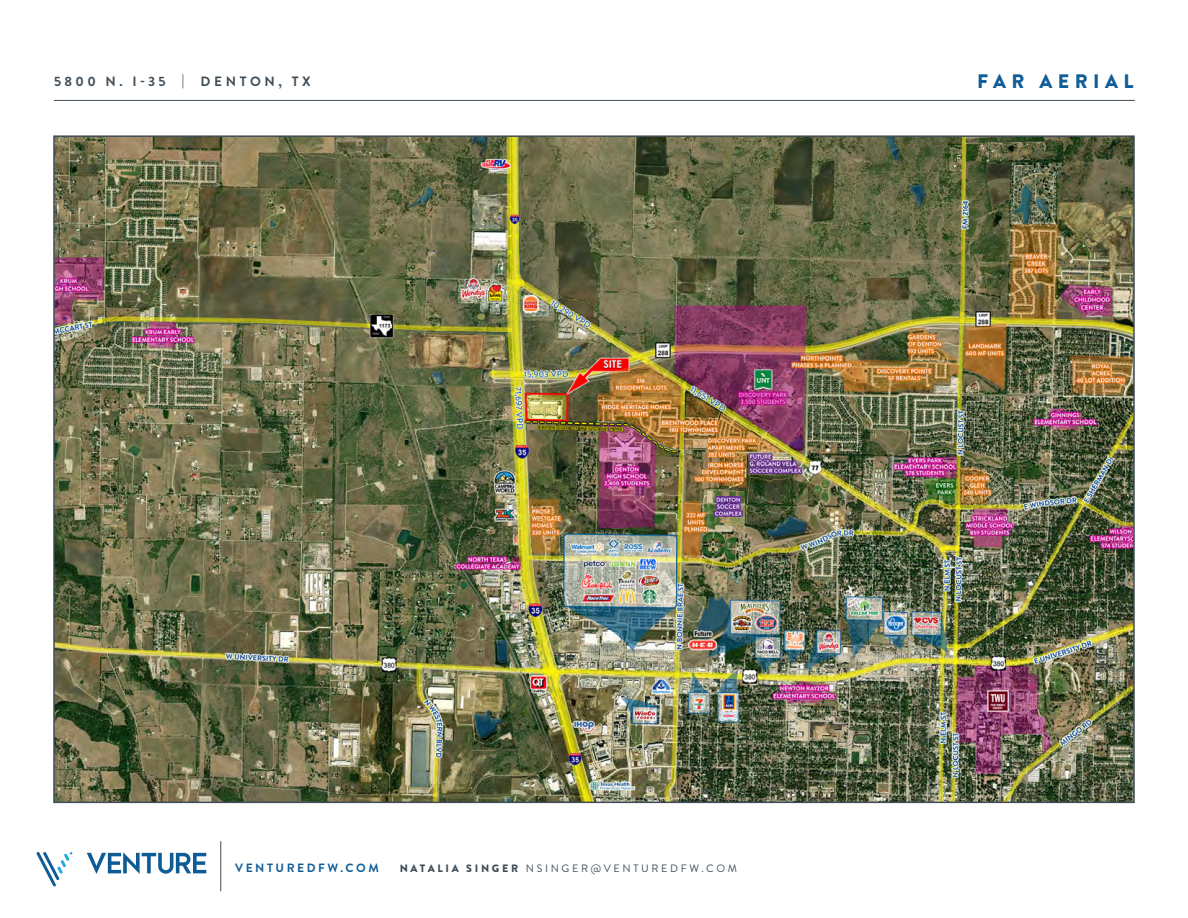
<style>
.page{position:relative;width:1188px;height:918px;background:#fff}
.page>*{position:absolute;margin:0;border:0;box-sizing:border-box;transform-origin:0 0}
.t1{font:900 19.5px "Brandon Grotesque";letter-spacing:.28em;color:#105d97}
.t2{font:700 13.5px "Brandon Grotesque";letter-spacing:.265em;color:#3f4d57}
.t3{font:700 12px "Brandon Grotesque";letter-spacing:.21em;color:#105d97}
.t4{font:10.65px "Brandon Grotesque";letter-spacing:.25em;color:#3f4d57}
.s1{font-weight:900}
</style>
<div class="page">
<svg style="left:37px;top:852px;width:36px;height:34px"></svg>
<svg style="left:87px;top:852px;width:119px;height:22px"></svg>
<hr style="left:220px;top:841px;width:1px;height:50px;background:#3f4d57">
<hr style="left:54px;top:100px;width:1081px;height:1px;background:#3f4d57">
<img style="left:56px;top:138px;width:1076px;height:662px">
<p class="t2" style="left:54px;top:72px;width:258px">5800 N. I-35 | DENTON, TX</p>
<p class="t1" style="left:977px;top:67px;width:158px">FAR AERIAL</p>
<p class="t3" style="left:235px;top:860px;width:145px">VENTUREDFW.COM</p>
<p class="t4" style="left:400px;top:861px;width:339px"><span class="s1">NATALIA SINGER</span> NSINGER@VENTUREDFW.COM</p>
</div>
